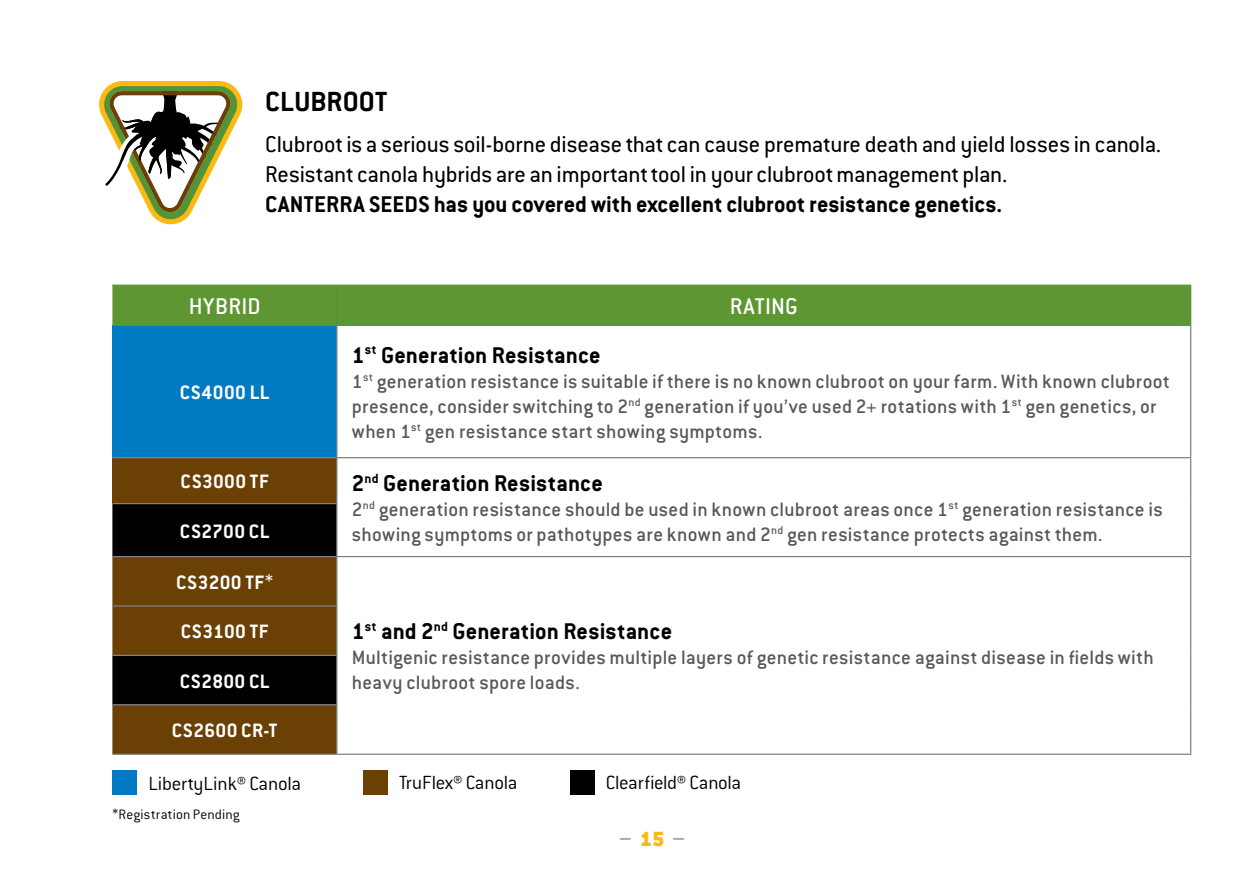
<style>
.page{position:relative;width:1260px;height:878px;background:#fff}
.page>*{position:absolute;margin:0;border:0;box-sizing:border-box;transform-origin:0 0}
.t1{font:700 30.25px "Conduit ITC Pro";letter-spacing:.005em;color:#000}
.t2{font:25px/30px "Conduit ITC Pro";letter-spacing:-.005em;color:#000}
.t3{font:700 25px "Conduit ITC Pro";color:#000}
.t4{font:500 25px "Conduit ITC Pro";letter-spacing:.01em;color:#fff}
.t5{font:700 22.5px "Conduit ITC Pro";color:#a7a9ac}
.t6{font:500 21.25px/25px "Conduit ITC Pro";letter-spacing:.01em;color:#58595b}
.t7{font:700 21.25px "Conduit ITC Pro";letter-spacing:.02em;color:#fff}
.t8{font:300 21px "Conduit ITC Pro";letter-spacing:-.015em;color:#000}
.t9{font:300 15px "Conduit ITC Pro";letter-spacing:.01em;color:#000}
.s1{font-weight:400}
.s2{font-weight:900;color:#fdb913}
</style>
<div class="page">
<div style="left:112px;top:286px;width:1078px;height:39px;background:#5e9732"></div>
<div style="left:112px;top:325px;width:225px;height:132px;background:#007ac2"></div>
<div style="left:112px;top:457px;width:225px;height:46px;background:#6a4005"></div>
<div style="left:112px;top:504px;width:224px;height:52px;background:#000"></div>
<svg style="left:112px;top:557px;width:224px;height:196px;background:#503105"></svg>
<hr style="left:336px;top:326px;width:2px;height:131px;background:#808285">
<hr style="left:1190px;top:326px;width:1px;height:131px;background:#808285">
<hr style="left:112px;top:457px;width:225px;height:1px;background:#808285">
<hr style="left:337px;top:457px;width:854px;height:1px;background:#808285">
<hr style="left:336px;top:458px;width:2px;height:45px;background:#808285">
<hr style="left:1190px;top:458px;width:1px;height:45px;background:#808285">
<hr style="left:1190px;top:503px;width:1px;height:53px;background:#808285">
<hr style="left:112px;top:503px;width:226px;height:1px;background:#808285">
<hr style="left:336px;top:504px;width:2px;height:52px;background:#808285">
<hr style="left:112px;top:556px;width:225px;height:1px;background:#808285">
<hr style="left:337px;top:556px;width:854px;height:1px;background:#808285">
<hr style="left:336px;top:557px;width:2px;height:48px;background:#808285">
<hr style="left:1190px;top:557px;width:1px;height:49px;background:#808285">
<hr style="left:112px;top:605px;width:226px;height:1px;background:#808285">
<hr style="left:336px;top:606px;width:2px;height:48px;background:#808285">
<hr style="left:1190px;top:606px;width:1px;height:49px;background:#808285">
<hr style="left:112px;top:654px;width:226px;height:2px;background:#808285">
<hr style="left:336px;top:656px;width:2px;height:48px;background:#808285">
<hr style="left:1190px;top:655px;width:1px;height:49px;background:#808285">
<hr style="left:112px;top:704px;width:226px;height:1px;background:#808285">
<hr style="left:336px;top:705px;width:2px;height:48px;background:#808285">
<hr style="left:1190px;top:704px;width:1px;height:49px;background:#808285">
<hr style="left:112px;top:753px;width:225px;height:1px;background:#808285">
<hr style="left:337px;top:753px;width:854px;height:1px;background:#808285">
<hr style="left:112px;top:284px;width:225px;height:2px;background:#539536">
<hr style="left:337px;top:284px;width:854px;height:2px;background:#539536">
<hr style="left:336px;top:286px;width:2px;height:39px;background:#539536">
<hr style="left:1190px;top:286px;width:1px;height:39px;background:#539536">
<hr style="left:112px;top:325px;width:225px;height:1px;background:#539536">
<hr style="left:337px;top:325px;width:854px;height:1px;background:#539536">
<div style="left:363px;top:770px;width:25px;height:25px;background:#6a4005"></div>
<div style="left:570px;top:770px;width:24px;height:25px;background:#000"></div>
<div style="left:112px;top:770px;width:25px;height:25px;background:#007ac2"></div>
<svg style="left:99px;top:81px;width:144px;height:143px"></svg>
<h1 class="t1" style="left:265px;top:84px;width:124px">CLUBROOT</h1>
<p class="t2" style="left:265px;top:129px;width:897px">Clubroot is a serious soil-borne disease that can cause premature death and yield losses in canola.<br>Resistant canola hybrids are an important tool in your clubroot management plan.</p>
<p class="t3" style="left:265px;top:190px;width:739px">CANTERRA SEEDS has you covered with excellent clubroot resistance genetics.</p>
<p class="t4" style="left:189px;top:292px;width:73px">HYBRID</p>
<p class="t4" style="left:730px;top:292px;width:70px">RATING</p>
<p class="t7" style="left:180px;top:380px;width:91px">CS4000 LL</p>
<p class="t3" style="left:352px;top:340px;width:250px">1<sup>st</sup> Generation Resistance</p>
<p class="t6" style="left:352px;top:368px;width:820px">1<sup>st</sup> generation resistance is suitable if there is no known clubroot on your farm. With known clubroot presence, consider switching to 2<sup>nd</sup> generation if you’ve used 2+ rotations with 1<sup>st</sup> gen genetics, or when 1<sup>st</sup> gen resistance start showing symptoms.</p>
<p class="t7" style="left:181px;top:469px;width:90px">CS3000 TF</p>
<p class="t3" style="left:352px;top:468px;width:253px">2<sup>nd</sup> Generation Resistance</p>
<p class="t6" style="left:352px;top:497px;width:812px">2<sup>nd</sup> generation resistance should be used in known clubroot areas once 1<sup>st</sup> generation resistance is showing symptoms or pathotypes are known and 2<sup>nd</sup> gen resistance protects against them.</p>
<p class="t7" style="left:180px;top:518px;width:91px">CS2700 CL</p>
<p class="t7" style="left:176px;top:569px;width:98px">CS3200 TF<span class="s1">*</span></p>
<p class="t3" style="left:352px;top:617px;width:322px">1<sup>st</sup> and 2<sup>nd</sup> Generation Resistance</p>
<p class="t6" style="left:352px;top:645px;width:803px">Multigenic resistance provides multiple layers of genetic resistance against disease in fields with heavy clubroot spore loads.</p>
<p class="t7" style="left:181px;top:619px;width:89px">CS3100 TF</p>
<p class="t7" style="left:180px;top:668px;width:91px">CS2800 CL</p>
<p class="t7" style="left:172px;top:718px;width:107px">CS2600 CR-T</p>
<p class="t8" style="left:148px;top:772px;width:154px">LibertyLink® Canola</p>
<p class="t8" style="left:399px;top:771px;width:120px">TruFlex® Canola</p>
<p class="t8" style="left:606px;top:771px;width:137px">Clearfield® Canola</p>
<p class="t9" style="left:112px;top:806px;width:129px">*Registration Pending</p>
<p class="t5" style="left:619px;top:825px;width:67px">– <span class="s2">15</span> –</p>
</div>
